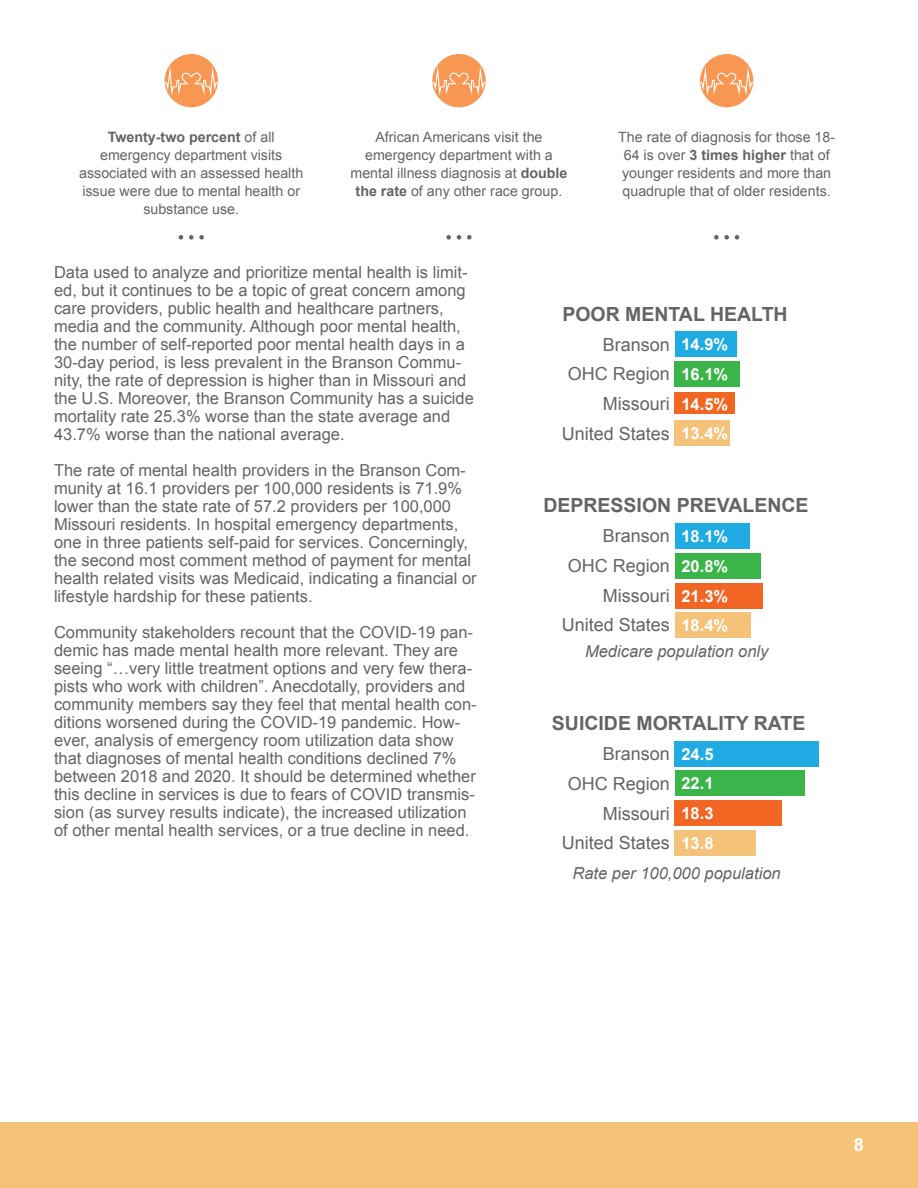
<style>
.page{position:relative;width:918px;height:1188px;background:#fff}
.page>*{position:absolute;margin:0;border:0;box-sizing:border-box;transform-origin:0 0}
.t1{font:700 19.5px "Arial";color:#636466}
.t2{font:18px "Arial";color:#636466}
.t3{font:700 18px "Arial";color:#fff}
.t4{font:16.5px/18px "Arial";color:#636466}
.t5{font:700 16.5px "Arial";color:#fff}
.t6{font:italic 16.5px "Arial";color:#636466}
.t7{font:14.25px/18px "Arial";color:#636466;text-align:center}
.s1{font-weight:700}
</style>
<div class="page">
<div style="left:1px;top:1122px;width:917px;height:66px;background:#f4c279"></div>
<div style="left:165px;top:54px;width:53px;height:53px;background:#f79752;border-radius:50%"></div>
<svg style="left:165px;top:66px;width:53px;height:30px"></svg>
<svg style="left:179px;top:235px;width:4px;height:5px"></svg>
<svg style="left:189px;top:235px;width:15px;height:5px"></svg>
<svg style="left:446px;top:235px;width:5px;height:5px"></svg>
<svg style="left:457px;top:235px;width:4px;height:5px"></svg>
<svg style="left:467px;top:235px;width:5px;height:5px"></svg>
<svg style="left:714px;top:235px;width:15px;height:5px"></svg>
<svg style="left:735px;top:235px;width:4px;height:5px"></svg>
<div style="left:432px;top:54px;width:54px;height:53px;background:#f79752;border-radius:50%"></div>
<svg style="left:432px;top:66px;width:54px;height:30px"></svg>
<div style="left:700px;top:54px;width:53px;height:53px;background:#f79752;border-radius:50%"></div>
<svg style="left:700px;top:66px;width:53px;height:30px"></svg>
<div style="left:675px;top:420px;width:55px;height:26px;background:#f4c279"></div>
<div style="left:675px;top:393px;width:60px;height:21px;background:#f26624"></div>
<div style="left:675px;top:361px;width:65px;height:26px;background:#3bb54a"></div>
<div style="left:675px;top:332px;width:62px;height:25px;background:#20ace3"></div>
<div style="left:675px;top:612px;width:76px;height:25px;background:#f4c279"></div>
<div style="left:675px;top:583px;width:88px;height:25px;background:#f26624"></div>
<div style="left:675px;top:553px;width:86px;height:25px;background:#3bb54a"></div>
<div style="left:675px;top:523px;width:74px;height:26px;background:#20ace3"></div>
<div style="left:675px;top:830px;width:81px;height:25px;background:#f4c279"></div>
<div style="left:675px;top:800px;width:107px;height:26px;background:#f26624"></div>
<div style="left:675px;top:771px;width:130px;height:25px;background:#3bb54a"></div>
<div style="left:675px;top:741px;width:144px;height:26px;background:#20ace3"></div>
<p class="t7" style="left:79px;top:128px;width:226px"><span class="s1">Twenty-two percent</span> of all emergency department visits associated with an assessed health issue were due to mental health or substance use.</p>
<p class="t7" style="left:351px;top:128px;width:219px">African Americans visit the emergency department with a mental illness diagnosis at <span class="s1">double the rate</span> of any other race group.</p>
<p class="t7" style="left:618px;top:128px;width:219px;text-align:left">The rate of diagnosis for those 18- 64 is over <span class="s1">3 times higher</span> that of younger residents and more than quadruple that of older residents.</p>
<p class="t4" style="left:54px;top:263px;width:422px">Data used to analyze and prioritize mental health is limit&shy;ed, but it continues to be a topic of great concern among care providers, public health and healthcare partners, media and the community. Although poor mental health, the number of self-reported poor mental health days in a 30-day period, is less prevalent in the Branson Commu&shy;nity, the rate of depression is higher than in Missouri and the U.S. Moreover, the Branson Community has a suicide mortality rate 25.3% worse than the state average and 43.7% worse than the national average.</p>
<p class="t4" style="left:54px;top:461px;width:424px">The rate of mental health providers in the Branson Com&shy;munity at 16.1 providers per 100,000 residents is 71.9% lower than the state rate of 57.2 providers per 100,000<br>Missouri residents. In hospital emergency departments, one in three patients self-paid for services. Concerningly, the second most comment method of payment for mental health related visits was Medicaid, indicating a financial or lifestyle hardship for these patients.</p>
<p class="t4" style="left:54px;top:623px;width:424px">Community stakeholders recount that the COVID-19 pan&shy;demic has made mental health more relevant. They are seeing “…very little treatment options and very few thera&shy;pists who work with children”. Anecdotally, providers and community members say they feel that mental health con&shy;ditions worsened during the COVID-19 pandemic. How&shy;ever, analysis of emergency room utilization data show that diagnoses of mental health conditions declined 7% between 2018 and 2020. It should be determined whether this decline in services is due to fears of COVID transmis&shy;sion (as survey results indicate), the increased utilization of other mental health services, or a true decline in need.</p>
<p class="t1" style="left:562px;top:301px;width:227px">POOR MENTAL HEALTH</p>
<p class="t2" style="left:603px;top:333px;width:69px">Branson</p>
<p class="t2" style="left:568px;top:362px;width:104px">OHC Region</p>
<p class="t2" style="left:603px;top:392px;width:68px">Missouri</p>
<p class="t2" style="left:562px;top:422px;width:110px">United States</p>
<p class="t5" style="left:681px;top:334px;width:48px">14.9%</p>
<p class="t5" style="left:681px;top:363px;width:48px">16.1%</p>
<p class="t5" style="left:681px;top:393px;width:48px">14.5%</p>
<p class="t5" style="left:681px;top:422px;width:48px">13.4%</p>
<p class="t1" style="left:543px;top:492px;width:267px">DEPRESSION PREVALENCE</p>
<p class="t2" style="left:603px;top:524px;width:69px">Branson</p>
<p class="t2" style="left:568px;top:554px;width:104px">OHC Region</p>
<p class="t2" style="left:603px;top:584px;width:68px">Missouri</p>
<p class="t2" style="left:562px;top:613px;width:110px">United States</p>
<p class="t6" style="left:585px;top:640px;width:185px">Medicare population only</p>
<p class="t5" style="left:681px;top:525px;width:48px">18.1%</p>
<p class="t5" style="left:681px;top:555px;width:48px">20.8%</p>
<p class="t5" style="left:681px;top:585px;width:48px">21.3%</p>
<p class="t5" style="left:681px;top:614px;width:48px">18.4%</p>
<p class="t1" style="left:552px;top:711px;width:255px">SUICIDE MORTALITY RATE</p>
<p class="t2" style="left:603px;top:742px;width:69px">Branson</p>
<p class="t2" style="left:568px;top:772px;width:104px">OHC Region</p>
<p class="t2" style="left:603px;top:801px;width:68px">Missouri</p>
<p class="t2" style="left:562px;top:831px;width:110px">United States</p>
<p class="t6" style="left:572px;top:863px;width:210px">Rate per 100,000 population</p>
<p class="t5" style="left:681px;top:743px;width:34px">24.5</p>
<p class="t5" style="left:681px;top:773px;width:34px">22.1</p>
<p class="t5" style="left:681px;top:802px;width:34px">18.3</p>
<p class="t5" style="left:681px;top:832px;width:34px">13.8</p>
<p class="t3" style="left:854px;top:1132px;width:12px">8</p>
</div>
